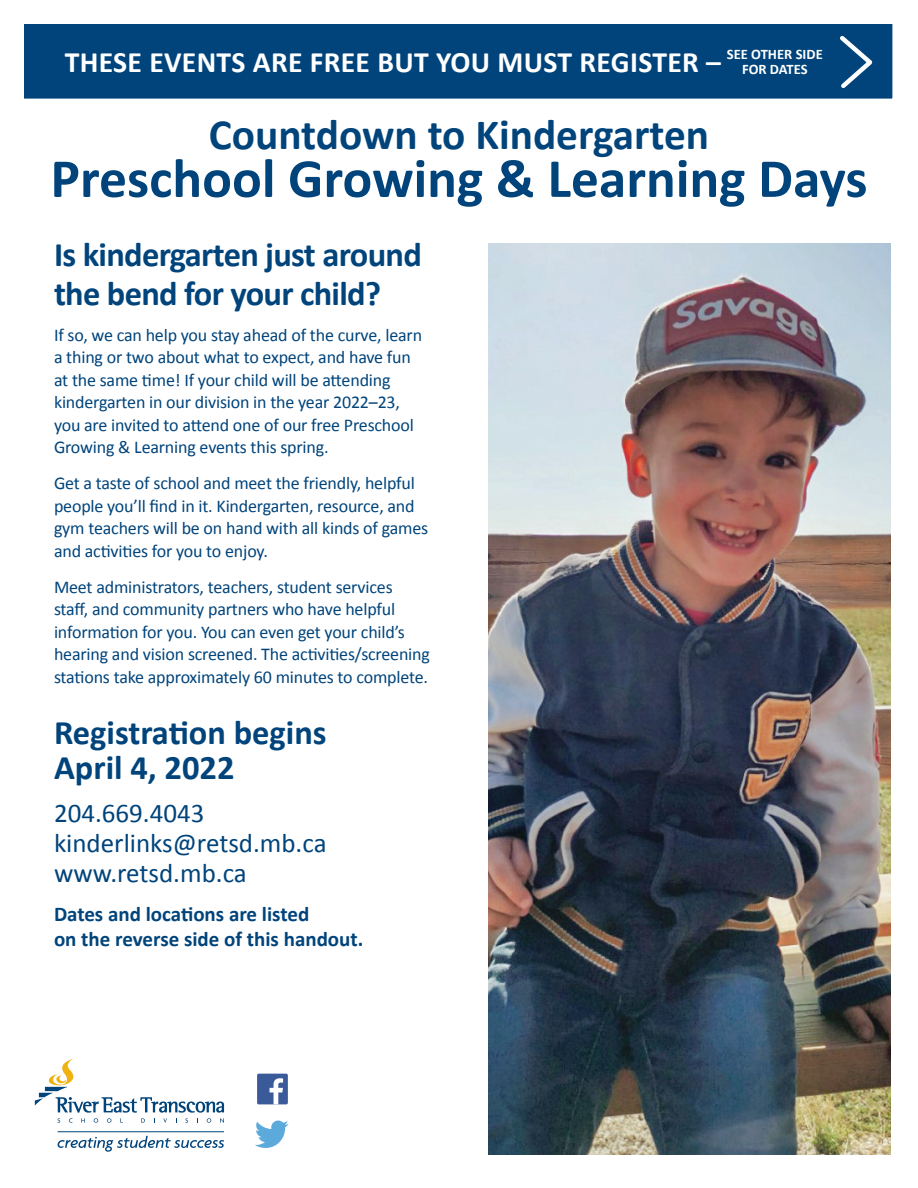
<style>
.page{position:relative;width:918px;height:1188px;background:#fff}
.page>*{position:absolute;margin:0;border:0;box-sizing:border-box;transform-origin:0 0}
.t1{font:700 55.5px "Calibri";color:#00447b}
.t2{font:700 43.35px "Calibri";color:#00447b}
.t3{font:700 34.5px/39px "Calibri";letter-spacing:-.02em;color:#00447b}
.t4{font:700 34.5px/34.5px "Calibri";color:#00447b}
.t5{font:700 29.7px "Calibri";letter-spacing:.01em;color:#fff}
.t6{font:27px/30px "Calibri";color:#00447b}
.t7{font:700 21px/25.2px "Calibri";color:#00447b}
.t8{font:18px/22.5px "Calibri";letter-spacing:-.01em;color:#00447b}
.t9{font:700 14.55px/15px "Calibri";color:#fff;text-align:center}
</style>
<div class="page">
<div style="left:21px;top:19px;width:874px;height:83px;background:#00447b;border:3px solid #fff"></div>
<svg style="left:840px;top:35px;width:33px;height:53px"></svg>
<img style="left:488px;top:243px;width:403px;height:912px">
<svg style="left:35px;top:1059px;width:189px;height:64px"></svg>
<svg style="left:58px;top:1136px;width:166px;height:16px"></svg>
<hr style="left:58px;top:1131px;width:166px;height:1px;background:#00447b">
<div style="left:257px;top:1074px;width:31px;height:30px;background:#3b5a9a;border-radius:2px"></div>
<svg style="left:270px;top:1078px;width:13px;height:26px"></svg>
<svg style="left:255px;top:1121px;width:34px;height:27px"></svg>
<p class="t9" style="left:727px;top:46px;width:97px">SEE OTHER SIDE<br>FOR DATES</p>
<h3 class="t5" style="left:65px;top:44px;width:658px">THESE EVENTS ARE FREE BUT YOU MUST REGISTER –</h3>
<h2 class="t2" style="left:209px;top:108px;width:502px">Countdown to Kindergarten</h2>
<h1 class="t1" style="left:50px;top:144px;width:819px">Preschool Growing &amp; Learning Days</h1>
<h3 class="t3" style="left:54px;top:233px;width:369px">Is kindergarten just around the bend for your child?</h3>
<p class="t8" style="left:54px;top:323px;width:370px">If so, we can help you stay ahead of the curve, learn a thing or two about what to expect, and have fun at the same time! If your child will be attending kindergarten in our division in the year 2022–23, you are invited to attend one of our free Preschool Growing &amp; Learning events this spring.</p>
<p class="t8" style="left:54px;top:471px;width:376px">Get a taste of school and meet the friendly, helpful people you’ll find in it. Kindergarten, resource, and gym teachers will be on hand with all kinds of games and activities for you to enjoy.</p>
<p class="t8" style="left:54px;top:575px;width:378px">Meet administrators, teachers, student services staff, and community partners who have helpful information for you. You can even get your child’s hearing and vision screened. The activities/screening stations take approximately 60 minutes to complete.</p>
<h3 class="t4" style="left:54px;top:714px;width:274px">Registration begins<br>April 4, 2022</h3>
<h3 class="t6" style="left:54px;top:797px;width:274px">204.669.4043 kinderlinks@retsd.mb.ca www.retsd.mb.ca</h3>
<p class="t7" style="left:54px;top:901px;width:311px">Dates and locations are listed<br>on the reverse side of this handout.</p>
</div>
